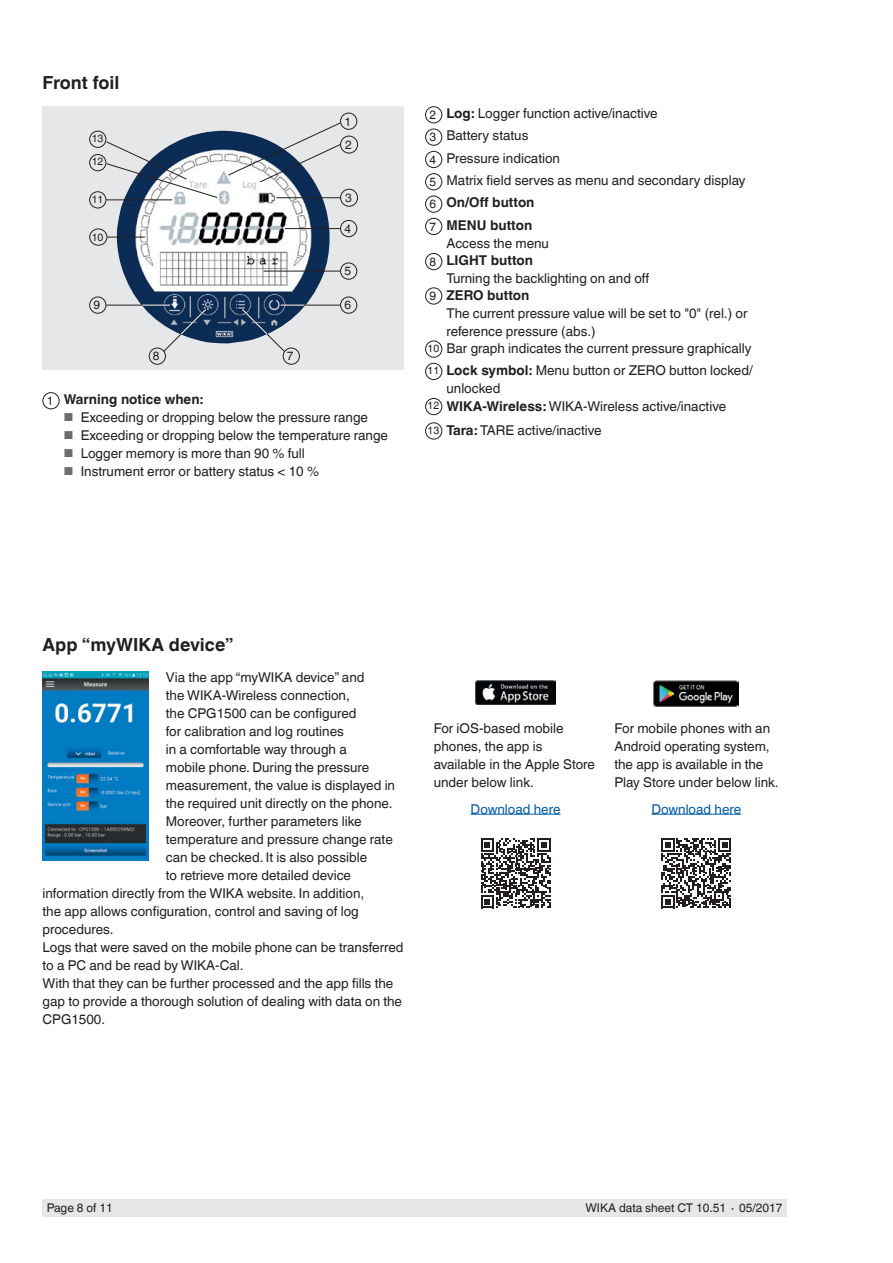
<style>
.page{position:relative;width:893px;height:1263px;background:#fff}
.page>*{position:absolute;margin:0;border:0;box-sizing:border-box;transform-origin:0 0}
.t1{font:700 18px "Helvetica World";color:#231f20}
.t2{font:13.5px/18px "Helvetica World";color:#231f20}
.t3{font:13.5px "Helvetica World";color:#015aaa}
.t4{font:700 13.5px "Helvetica World";color:#231f20}
.t5{font:12px "Helvetica World";color:#231f20}
.t6{font:10.5px "Helvetica World";color:#231f20}
.s1{font-weight:400;font-size:12px}
.s2{font-size:11.55px;color:#6c6d70}
.s3{font-size:12px}
.s4{font-weight:700}
.s5{font-size:10.5px}
</style>
<div class="page">
<div style="left:43px;top:1199px;width:744px;height:17px;background:#e6e7e9"></div>
<div style="left:43px;top:106px;width:361px;height:264px;background:#e6e7e9"></div>
<img style="left:117px;top:131px;width:213px;height:212px">
<hr style="left:264px;top:271px;width:76px;height:1px;background:#231f20">
<hr style="left:281px;top:305px;width:59px;height:1px;background:#231f20">
<svg style="left:241px;top:305px;width:64px;height:47px"></svg>
<hr style="left:106px;top:305px;width:60px;height:1px;background:#231f20">
<svg style="left:142px;top:305px;width:65px;height:47px"></svg>
<hr style="left:285px;top:228px;width:55px;height:1px;background:#231f20">
<hr style="left:276px;top:197px;width:64px;height:1px;background:#231f20">
<hr style="left:107px;top:237px;width:38px;height:1px;background:#231f20">
<svg style="left:227px;top:122px;width:114px;height:61px"></svg>
<hr style="left:106px;top:199px;width:66px;height:1px;background:#231f20">
<svg style="left:106px;top:141px;width:112px;height:57px"></svg>
<div style="left:340px;top:263px;width:17px;height:17px;border:1px solid #231f20;border-radius:50%"></div>
<div style="left:89px;top:297px;width:17px;height:17px;border:1px solid #231f20;border-radius:50%"></div>
<div style="left:283px;top:348px;width:17px;height:17px;border:1px solid #231f20;border-radius:50%"></div>
<div style="left:149px;top:348px;width:17px;height:17px;border:1px solid #231f20;border-radius:50%"></div>
<div style="left:340px;top:297px;width:17px;height:17px;border:1px solid #231f20;border-radius:50%"></div>
<div style="left:340px;top:220px;width:17px;height:17px;border:1px solid #231f20;border-radius:50%"></div>
<div style="left:89px;top:229px;width:18px;height:17px;border:1px solid #231f20;border-radius:50%"></div>
<div style="left:340px;top:189px;width:18px;height:18px;border:1px solid #231f20;border-radius:50%"></div>
<div style="left:340px;top:136px;width:18px;height:17px;border:1px solid #231f20;border-radius:50%"></div>
<div style="left:89px;top:191px;width:17px;height:17px;border:1px solid #231f20;border-radius:50%"></div>
<div style="left:89px;top:154px;width:17px;height:17px;border:1px solid #231f20;border-radius:50%"></div>
<div style="left:89px;top:131px;width:17px;height:17px;border:1px solid #231f20;border-radius:50%"></div>
<div style="left:340px;top:113px;width:17px;height:17px;border:1px solid #231f20;border-radius:50%"></div>
<div style="left:425px;top:106px;width:17px;height:17px;border:1px solid #231f20;border-radius:50%"></div>
<div style="left:425px;top:129px;width:17px;height:17px;border:1px solid #231f20;border-radius:50%"></div>
<div style="left:425px;top:151px;width:17px;height:17px;border:1px solid #231f20;border-radius:50%"></div>
<div style="left:425px;top:173px;width:17px;height:17px;border:1px solid #231f20;border-radius:50%"></div>
<div style="left:425px;top:196px;width:17px;height:17px;border:1px solid #231f20;border-radius:50%"></div>
<div style="left:425px;top:218px;width:17px;height:17px;border:1px solid #231f20;border-radius:50%"></div>
<div style="left:425px;top:253px;width:17px;height:17px;border:1px solid #231f20;border-radius:50%"></div>
<div style="left:425px;top:287px;width:17px;height:17px;border:1px solid #231f20;border-radius:50%"></div>
<div style="left:425px;top:341px;width:17px;height:17px;border:1px solid #231f20;border-radius:50%"></div>
<div style="left:425px;top:363px;width:17px;height:17px;border:1px solid #231f20;border-radius:50%"></div>
<div style="left:425px;top:398px;width:17px;height:17px;border:1px solid #231f20;border-radius:50%"></div>
<div style="left:425px;top:422px;width:17px;height:17px;border:1px solid #231f20;border-radius:50%"></div>
<div style="left:43px;top:392px;width:17px;height:17px;border:1px solid #231f20;border-radius:50%"></div>
<img style="left:475px;top:680px;width:81px;height:24px">
<img style="left:654px;top:680px;width:85px;height:26px">
<hr style="left:471px;top:814px;width:89px;height:1px;background:#015aaa">
<hr style="left:651px;top:814px;width:90px;height:1px;background:#015aaa">
<svg style="left:481px;top:838px;width:70px;height:70px"></svg>
<svg style="left:661px;top:838px;width:70px;height:70px"></svg>
<img style="left:43px;top:672px;width:106px;height:189px">
<h1 class="t1" style="left:43px;top:73px;width:78px">Front foil</h1>
<p class="t6" style="left:92px;top:132px;width:13px">13</p>
<p class="t6" style="left:92px;top:156px;width:13px">12</p>
<p class="t6" style="left:92px;top:193px;width:13px">11</p>
<p class="t6" style="left:92px;top:231px;width:13px">10</p>
<p class="t5" style="left:93px;top:298px;width:8px">9</p>
<p class="t5" style="left:153px;top:349px;width:8px">8</p>
<p class="t5" style="left:287px;top:349px;width:8px">7</p>
<p class="t5" style="left:344px;top:114px;width:8px">1</p>
<p class="t5" style="left:345px;top:138px;width:8px">2</p>
<p class="t5" style="left:345px;top:191px;width:8px">3</p>
<p class="t5" style="left:344px;top:222px;width:8px">4</p>
<p class="t5" style="left:344px;top:264px;width:8px">5</p>
<p class="t5" style="left:344px;top:298px;width:8px">6</p>
<p class="t4" style="left:47px;top:391px;width:158px"><span class="s1">1</span> Warning notice when:</p>
<p class="t2" style="left:64px;top:408px;width:306px"><span class="s2">■</span> Exceeding or dropping below the pressure range</p>
<p class="t2" style="left:64px;top:426px;width:326px"><span class="s2">■</span> Exceeding or dropping below the temperature range</p>
<p class="t2" style="left:64px;top:444px;width:243px"><span class="s2">■</span> Logger memory is more than 90 % full</p>
<p class="t2" style="left:64px;top:462px;width:257px"><span class="s2">■</span> Instrument error or battery status &lt; 10 %</p>
<p class="t2" style="left:429px;top:102px;width:318px;line-height:22.4px"><span class="s3">2</span> <span class="s4">Log:</span> Logger function active/inactive<br><span class="s3">3</span> Battery status<br><span class="s3">4</span> Pressure indication<br><span class="s3">5</span> Matrix field serves as menu and secondary display<br><span class="s3">6</span> <span class="s4">On/Off button<br></span><span class="s3">7</span> <span class="s4">MENU button</span></p>
<p class="t2" style="left:429px;top:235px;width:121px;line-height:17.1px;text-indent:17px">Access the menu<br><span class="s3">8</span> <span class="s4">LIGHT button</span></p>
<p class="t2" style="left:429px;top:270px;width:221px;line-height:17.1px;text-indent:17px">Turning the backlighting on and off<br><span class="s3">9</span> <span class="s4">ZERO button</span></p>
<p class="t2" style="left:446px;top:304px;width:302px">The current pressure value will be set to "0" (rel.) or</p>
<p class="t2" style="left:446px;top:322px;width:151px">reference pressure (abs.)</p>
<p class="t2" style="left:428px;top:339px;width:325px"><span class="s5">10</span> Bar graph indicates the current pressure graphically</p>
<p class="t2" style="left:428px;top:362px;width:327px"><span class="s5">11</span> <span class="s4">Lock symbol:</span> Menu button or ZERO button locked/</p>
<p class="t2" style="left:446px;top:380px;width:55px">unlocked</p>
<p class="t2" style="left:428px;top:397px;width:300px"><span class="s5">12</span> <span class="s4">WIKA-Wireless:</span> WIKA-Wireless active/inactive</p>
<p class="t2" style="left:428px;top:421px;width:176px"><span class="s5">13</span> <span class="s4">Tara:</span> TARE active/inactive</p>
<h1 class="t1" style="left:43px;top:634px;width:193px">App “myWIKA device”</h1>
<p class="t2" style="left:166px;top:668px;width:200px">Via the app “myWIKA device” and</p>
<p class="t2" style="left:166px;top:686px;width:185px">the WIKA-Wireless connection,</p>
<p class="t2" style="left:166px;top:704px;width:192px">the CPG1500 can be configured</p>
<p class="t2" style="left:166px;top:722px;width:180px">for calibration and log routines</p>
<p class="t2" style="left:166px;top:740px;width:182px">in a comfortable way through a</p>
<p class="t2" style="left:166px;top:758px;width:205px">mobile phone. During the pressure</p>
<p class="t2" style="left:166px;top:776px;width:231px">measurement, the value is displayed in</p>
<p class="t2" style="left:166px;top:794px;width:228px">the required unit directly on the phone.</p>
<p class="t2" style="left:166px;top:812px;width:197px">Moreover, further parameters like</p>
<p class="t2" style="left:166px;top:830px;width:229px">temperature and pressure change rate</p>
<p class="t2" style="left:166px;top:848px;width:203px">can be checked. It is also possible</p>
<p class="t2" style="left:166px;top:866px;width:187px">to retrieve more detailed device</p>
<p class="t2" style="left:43px;top:884px;width:323px">information directly from the WIKA website. In addition,</p>
<p class="t2" style="left:43px;top:902px;width:318px">the app allows configuration, control and saving of log</p>
<p class="t2" style="left:43px;top:920px;width:72px">procedures.</p>
<p class="t2" style="left:43px;top:938px;width:363px">Logs that were saved on the mobile phone can be transferred</p>
<p class="t2" style="left:43px;top:956px;width:202px">to a PC and be read by WIKA-Cal.</p>
<p class="t2" style="left:43px;top:974px;width:352px">With that they can be further processed and the app fills the</p>
<p class="t2" style="left:43px;top:992px;width:361px">gap to provide a thorough solution of dealing with data on the</p>
<p class="t2" style="left:43px;top:1010px;width:64px">CPG1500.</p>
<p class="t2" style="left:434px;top:719px;width:163px">For iOS-based mobile phones, the app is available in the Apple Store under below link.</p>
<p class="t2" style="left:614px;top:719px;width:166px">For mobile phones with an<br>Android operating system, the app is available in the<br>Play Store under below link.</p>
<p class="t3" style="left:471px;top:801px;width:91px">Download here</p>
<p class="t3" style="left:651px;top:801px;width:91px">Download here</p>
<p class="t5" style="left:47px;top:1201px;width:68px">Page 8 of 11</p>
<p class="t5" style="left:585px;top:1201px;width:198px">WIKA data sheet CT 10.51 ∙ 05/2017</p>
</div>
